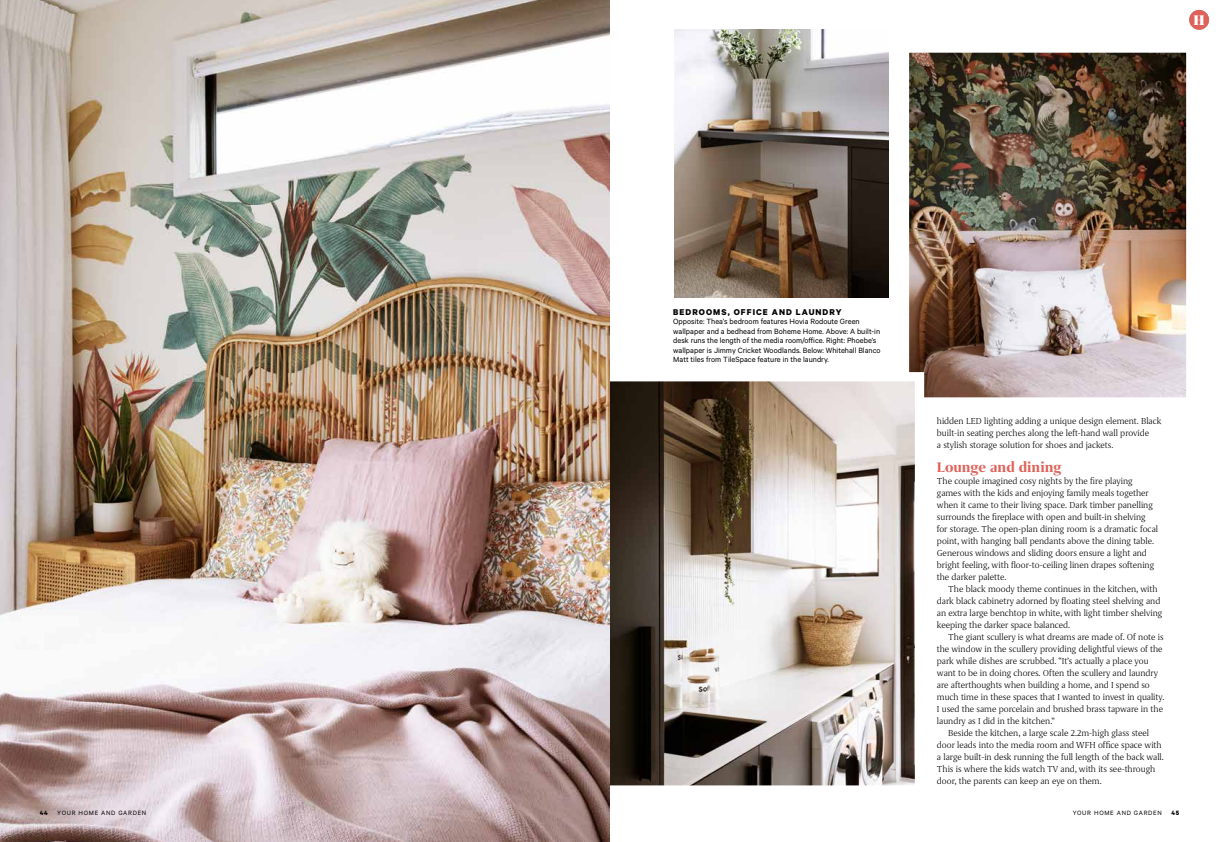
<style>
.page{position:relative;width:1219px;height:842px;background:#fff}
.page>*{position:absolute;margin:0;border:0;box-sizing:border-box;transform-origin:0 0}
.t1{font:700 16px "Grifo S";color:#df625a}
.t2{font:900 16px "Grifo M";color:#fff}
.t3{font:300 10px/12px "Grifo S";color:#000}
.t4{font:700 9.5px "Calibre";letter-spacing:.11em;color:#000}
.t5{font:8.5px/9.5px "Calibre";color:#000}
.t6{font:7px "Calibre";letter-spacing:.1em;color:#000}
.t7{font:700 7px "Calibre";color:#000}
</style>
<div class="page">
<img style="left:910px;top:54px;width:275px;height:342px">
<div style="left:896px;top:40px;width:303px;height:370px;border:13px solid #fff"></div>
<img style="left:609px;top:382px;width:305px;height:403px">
<img style="left:675px;top:30px;width:213px;height:268px">
<img style="left:0;top:0;width:609px;height:842px">
<div style="left:1189px;top:10px;width:20px;height:20px;background:#df625a;border-radius:50%"></div>
<h1 class="t2" style="left:1193px;top:12px;width:13px">HX</h1>
<p class="t4" style="left:673px;top:306px;width:170px">BEDROOMS, OFFICE AND LAUNDRY</p>
<p class="t5" style="left:673px;top:316px;width:209px">Opposite: Thea’s bedroom features Hovia Rodoute Green wallpaper and a bedhead from Boheme Home. Above: A built-in desk runs the length of the media room/office. Right: Phoebe’s wallpaper is Jimmy Cricket Woodlands. Below: Whitehall Blanco Matt tiles from TileSpace feature in the laundry.</p>
<p class="t3" style="left:937px;top:415px;width:226px">hidden LED lighting adding a unique design element. Black built-in seating perches along the left-hand wall provide<br>a stylish storage solution for shoes and jackets.</p>
<h1 class="t1" style="left:937px;top:458px;width:126px">Lounge and dining</h1>
<p class="t3" style="left:937px;top:475px;width:223px">The couple imagined cosy nights by the fire playing games with the kids and enjoying family meals together when it came to their living space. Dark timber panelling surrounds the fireplace with open and built-in shelving for storage. The open-plan dining room is a dramatic focal point, with hanging ball pendants above the dining table.<br>Generous windows and sliding doors ensure a light and bright feeling, with floor-to-ceiling linen drapes softening the darker palette.</p>
<p class="t3" style="left:937px;top:583px;width:227px;text-indent:11px">The black moody theme continues in the kitchen, with dark black cabinetry adorned by floating steel shelving and an extra large benchtop in white, with light timber shelving keeping the darker space balanced.</p>
<p class="t3" style="left:948px;top:631px;width:217px">The giant scullery is what dreams are made of. Of note is</p>
<p class="t3" style="left:937px;top:643px;width:227px">the window in the scullery providing delightful views of the</p>
<p class="t3" style="left:937px;top:655px;width:213px">park while dishes are scrubbed. “It’s actually a place you</p>
<p class="t3" style="left:937px;top:667px;width:223px">want to be in doing chores. Often the scullery and laundry</p>
<p class="t3" style="left:937px;top:679px;width:214px">are afterthoughts when building a home, and I spend so</p>
<p class="t3" style="left:937px;top:691px;width:229px">much time in these spaces that I wanted to invest in quality.</p>
<p class="t3" style="left:937px;top:703px;width:228px">I used the same porcelain and brushed brass tapware in the</p>
<p class="t3" style="left:937px;top:715px;width:120px">laundry as I did in the kitchen.”</p>
<p class="t3" style="left:948px;top:727px;width:202px">Beside the kitchen, a large scale 2.2m-high glass steel</p>
<p class="t3" style="left:937px;top:739px;width:226px">door leads into the media room and WFH office space with</p>
<p class="t3" style="left:937px;top:751px;width:228px">a large built-in desk running the full length of the back wall.</p>
<p class="t3" style="left:937px;top:763px;width:220px">This is where the kids watch TV and, with its see-through</p>
<p class="t3" style="left:937px;top:775px;width:166px">door, the parents can keep an eye on them.</p>
<p class="t7" style="left:40px;top:808px;width:10px">44</p>
<p class="t6" style="left:57px;top:808px;width:91px">YOUR HOME AND GARDEN</p>
<p class="t6" style="left:1073px;top:808px;width:91px">YOUR HOME AND GARDEN</p>
<p class="t7" style="left:1171px;top:808px;width:9px">45</p>
</div>
